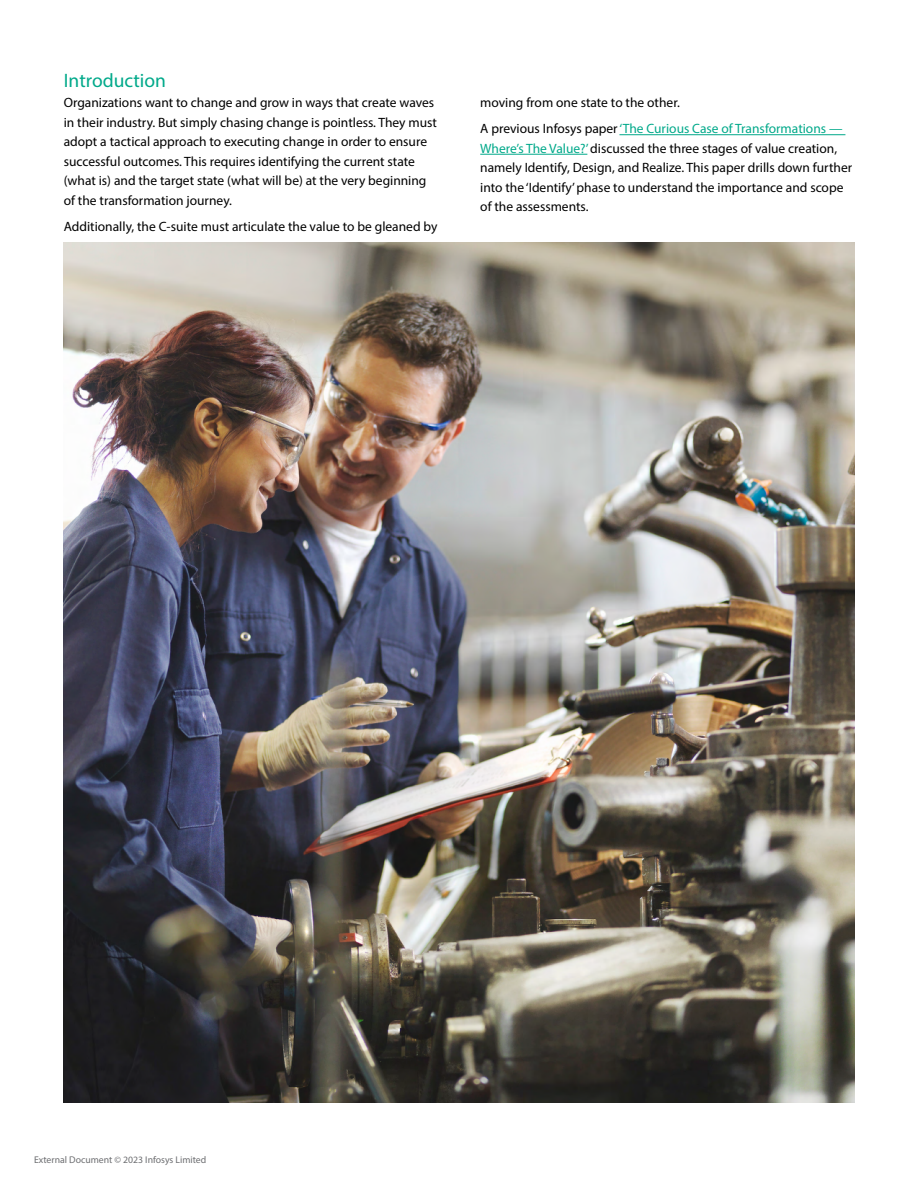
<style>
.page{position:relative;width:918px;height:1188px;background:#fff}
.page>*{position:absolute;margin:0;border:0;box-sizing:border-box;transform-origin:0 0}
.t1{font:19.5px "Myriad Pro";color:#00a98a}
.t2{font:13.5px/19.5px "Myriad Pro";color:#000}
.t3{font:9.75px "Myriad Pro";color:#6d6e71}
.s1{color:#00a98a}
</style>
<div class="page">
<hr style="left:619px;top:134px;width:226px;height:1px;background:#00a98a">
<hr style="left:480px;top:154px;width:107px;height:1px;background:#00a98a">
<img style="left:64px;top:242px;width:790px;height:861px">
<h1 class="t1" style="left:64px;top:68px;width:104px">Introduction</h1>
<p class="t2" style="left:64px;top:93px;width:375px">Organizations want to change and grow in ways that create waves in their industry. But simply chasing change is pointless. They must adopt a tactical approach to executing change in order to ensure successful outcomes. This requires identifying the current state (what is) and the target state (what will be) at the very beginning of the transformation journey.</p>
<p class="t2" style="left:64px;top:216px;width:375px">Additionally, the C-suite must articulate the value to be gleaned by</p>
<p class="t2" style="left:480px;top:90px;width:364px;line-height:26px">moving from one state to the other.<br>A previous Infosys paper <span class="s1">‘The Curious Case of Transformations —</span></p>
<p class="t2" style="left:480px;top:138px;width:373px"><span class="s1">Where’s The Value?’</span> discussed the three stages of value creation, namely Identify, Design, and Realize. This paper drills down further into the ‘Identify’ phase to understand the importance and scope of the assessments.</p>
<p class="t3" style="left:34px;top:1154px;width:174px">External Document © 2023 Infosys Limited</p>
</div>
